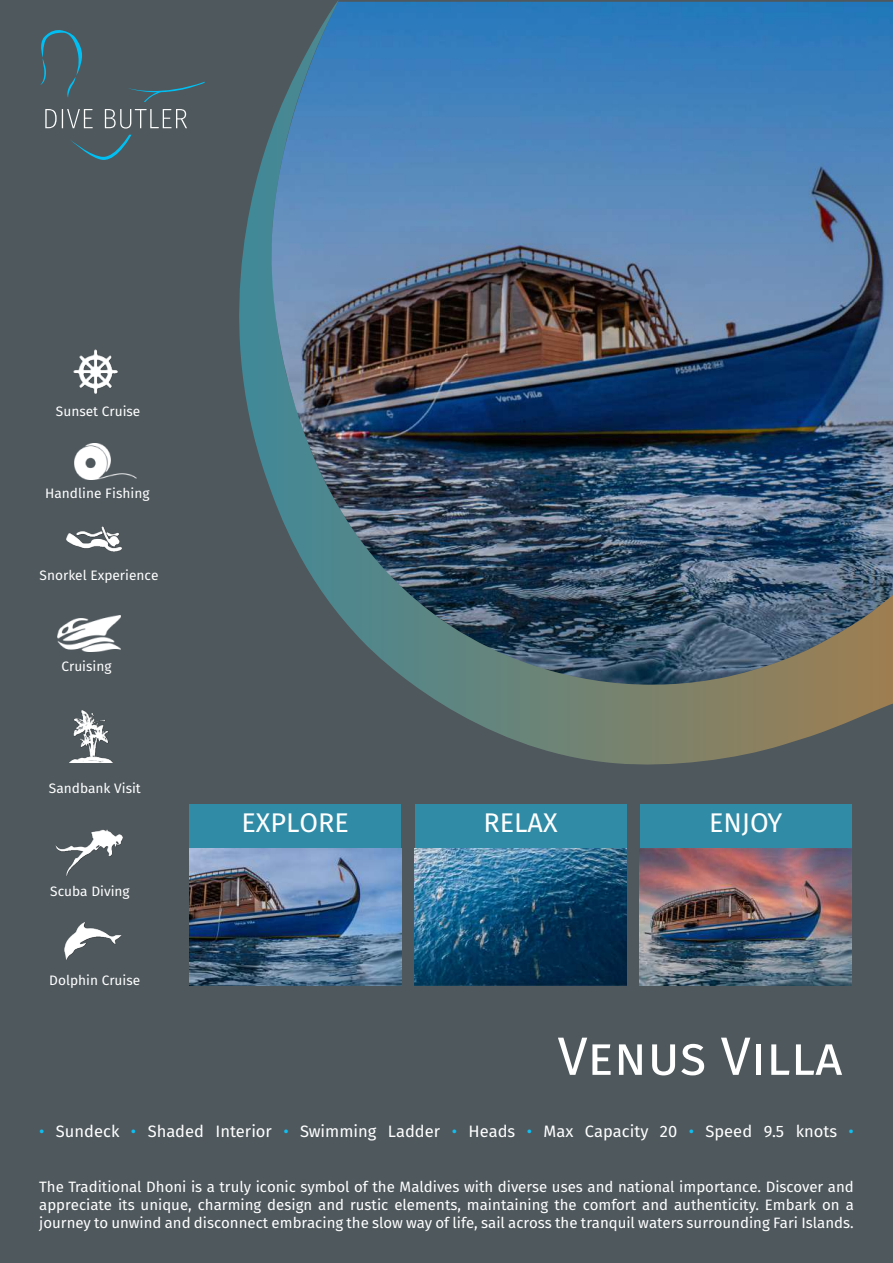
<style>
.page{position:relative;width:893px;height:1263px;background:#4f585d}
.page>*{position:absolute;margin:0;border:0;box-sizing:border-box;transform-origin:0 0}
.t1{font:54px "Fira Sans";color:#fff}
.t2{font:27px "Fira Sans";color:#fff}
.t3{font:16.5px "Fira Sans";color:#fff}
.t4{font:15px/18px "Fira Sans";color:#fff;text-align:justify}
.t5{font:13.65px "Fira Sans";color:#fff}
.s1{color:#0fbff1}
.s2{color:#10bef0}
</style>
<div class="page">
<img style="left:239px;top:0;width:654px;height:765px">
<svg style="left:40px;top:30px;width:42px;height:67px"></svg>
<svg style="left:71px;top:135px;width:60px;height:25px"></svg>
<svg style="left:129px;top:82px;width:76px;height:20px"></svg>
<svg style="left:45px;top:109px;width:48px;height:19px"></svg>
<svg style="left:105px;top:109px;width:82px;height:20px"></svg>
<div style="left:189px;top:804px;width:212px;height:45px;background:#2f8ba6"></div>
<div style="left:415px;top:804px;width:211px;height:45px;background:#2f8ba6"></div>
<div style="left:640px;top:804px;width:212px;height:45px;background:#2f8ba6"></div>
<img style="left:640px;top:849px;width:212px;height:136px">
<img style="left:189px;top:849px;width:212px;height:136px">
<img style="left:414px;top:848px;width:212px;height:137px">
<img style="left:74px;top:350px;width:44px;height:44px">
<img style="left:70px;top:711px;width:43px;height:52px">
<img style="left:67px;top:527px;width:54px;height:24px">
<img style="left:55px;top:829px;width:67px;height:46px">
<img style="left:64px;top:922px;width:58px;height:38px">
<img style="left:74px;top:443px;width:63px;height:36px">
<img style="left:57px;top:616px;width:63px;height:35px">
<p class="t5" style="left:56px;top:401px;width:86px">Sunset Cruise</p>
<p class="t5" style="left:45px;top:483px;width:106px">Handline Fishing</p>
<p class="t5" style="left:40px;top:565px;width:120px">Snorkel Experience</p>
<p class="t5" style="left:61px;top:656px;width:52px">Cruising</p>
<p class="t5" style="left:49px;top:778px;width:93px">Sandbank Visit</p>
<p class="t5" style="left:50px;top:880px;width:81px">Scuba Diving</p>
<p class="t5" style="left:49px;top:970px;width:93px">Dolphin Cruise</p>
<h2 class="t2" style="left:241px;top:802px;width:109px">EXPLORE</h2>
<h2 class="t2" style="left:483px;top:802px;width:76px">RELAX</h2>
<h2 class="t2" style="left:709px;top:802px;width:75px">ENJOY</h2>
<h1 class="t1" style="left:558px;top:1015px;width:286px">Venus Villa</h1>
<p class="t3" style="left:39px;top:1119px;width:816px"><span class="s1">•</span> Sundeck <span class="s1">•</span> Shaded Interior <span class="s1">•</span> Swimming Ladder <span class="s2">•</span> Heads <span class="s2">•</span> Max Capacity 20 <span class="s2">•</span> Speed 9.5 knots <span class="s2">•</span></p>
<p class="t4" style="left:39px;top:1178px;width:816px">The Traditional Dhoni is a truly iconic symbol of the Maldives with diverse uses and national importance. Discover and appreciate its unique, charming design and rustic elements, maintaining the comfort and authenticity. Embark on a journey to unwind and disconnect embracing the slow way of life, sail across the tranquil waters surrounding Fari Islands.</p>
</div>
